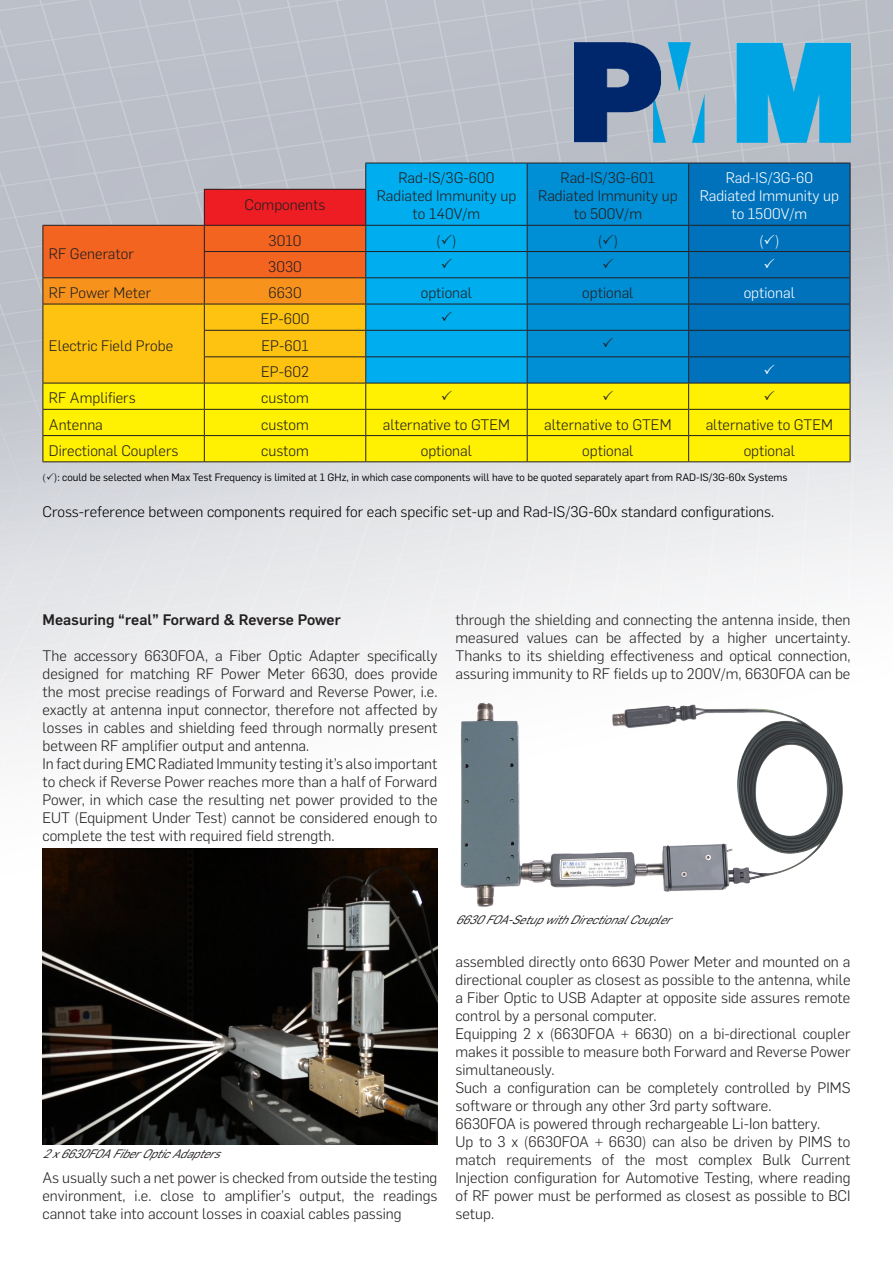
<style>
.page{position:relative;width:893px;height:1263px;background:#fff}
.page>*{position:absolute;margin:0;border:0;box-sizing:border-box;transform-origin:0 0}
.t1{font:300 15px/18px "Flama";color:#231f20;text-align:justify}
.t2{font:300 15px "Flama";color:#000}
.t3{font:300 15px/18px "Flama";color:#fff;text-align:center}
.t4{font:500 15px "Flama";color:#231f20}
.t5{font:italic 12px "Flama";color:#231f20}
.t6{font:10.5px "Flama";color:#000}
.s1{font-family:"Minion Pro";color:#231f20}
</style>
<div class="page">
<img style="left:0;top:0;width:893px;height:1145px">
<img style="left:574px;top:43px;width:276px;height:100px">
<hr style="left:43px;top:461px;width:161px;height:1px;background:#231f20">
<hr style="left:204px;top:461px;width:162px;height:1px;background:#231f20">
<hr style="left:366px;top:461px;width:161px;height:1px;background:#231f20">
<hr style="left:527px;top:461px;width:162px;height:1px;background:#231f20">
<hr style="left:689px;top:461px;width:161px;height:1px;background:#231f20">
<img style="left:43px;top:848px;width:394px;height:297px">
<img style="left:455px;top:657px;width:395px;height:254px">
<svg style="left:43px;top:163px;width:808px;height:298px;background:#84a66d"></svg>
<svg style="left:47px;top:473px;width:7px;height:7px"></svg>
<p class="t1" style="left:49px;top:244px;width:86px">RF Generator</p>
<p class="t1" style="left:245px;top:194px;width:82px">Components</p>
<p class="t1" style="left:398px;top:168px;width:98px">Rad-IS/3G-600</p>
<p class="t1" style="left:377px;top:186px;width:141px;text-align:center">Radiated Immunity up to 140V/m</p>
<p class="t1" style="left:561px;top:168px;width:96px">Rad-IS/3G-601</p>
<p class="t1" style="left:538px;top:186px;width:141px;text-align:center">Radiated Immunity up to 500V/m</p>
<p class="t3" style="left:726px;top:168px;width:89px">Rad-IS/3G-60</p>
<p class="t3" style="left:700px;top:186px;width:141px">Radiated Immunity up to 1500V/m</p>
<p class="t1" style="left:269px;top:230px;width:34px">3010</p>
<p class="t1" style="left:436px;top:230px;width:22px">( )</p>
<p class="t1" style="left:598px;top:230px;width:22px">( )</p>
<p class="t3" style="left:759px;top:230px;width:22px">( )</p>
<p class="t1" style="left:268px;top:257px;width:35px">3030</p>
<p class="t1" style="left:49px;top:283px;width:104px">RF Power Meter</p>
<p class="t1" style="left:268px;top:283px;width:35px">6630</p>
<p class="t1" style="left:421px;top:283px;width:53px">optional</p>
<p class="t1" style="left:582px;top:283px;width:53px">optional</p>
<p class="t3" style="left:744px;top:283px;width:53px">optional</p>
<p class="t1" style="left:49px;top:336px;width:126px">Electric Field Probe</p>
<p class="t1" style="left:261px;top:309px;width:50px">EP-600</p>
<p class="t1" style="left:261px;top:336px;width:49px">EP-601</p>
<p class="t1" style="left:261px;top:362px;width:49px">EP-602</p>
<p class="t1" style="left:49px;top:388px;width:88px">RF Amplifiers</p>
<p class="t1" style="left:261px;top:388px;width:49px">custom</p>
<p class="t1" style="left:49px;top:414px;width:55px">Antenna</p>
<p class="t1" style="left:261px;top:414px;width:49px">custom</p>
<p class="t1" style="left:383px;top:414px;width:129px">alternative to GTEM</p>
<p class="t1" style="left:544px;top:414px;width:129px">alternative to GTEM</p>
<p class="t1" style="left:706px;top:414px;width:129px">alternative to GTEM</p>
<p class="t1" style="left:49px;top:441px;width:131px">Directional Couplers</p>
<p class="t1" style="left:261px;top:441px;width:49px">custom</p>
<p class="t1" style="left:421px;top:441px;width:53px">optional</p>
<p class="t1" style="left:582px;top:441px;width:53px">optional</p>
<p class="t1" style="left:744px;top:441px;width:53px">optional</p>
<p class="t6" style="left:43px;top:470px;width:746px"><span class="s1">(</span> ): could be selected when Max Test Frequency is limited at 1 GHz, in which case components will have to be quoted separately apart from RAD-IS/3G-60x Systems</p>
<p class="t2" style="left:43px;top:502px;width:733px">Cross-reference between components required for each specific set-up and Rad-IS/3G-60x standard configurations.</p>
<p class="t4" style="left:43px;top:609px;width:300px">Measuring “real” Forward &amp; Reverse Power</p>
<p class="t1" style="left:43px;top:646px;width:396px">The accessory 6630FOA, a Fiber Optic Adapter specifically designed for matching RF Power Meter 6630, does provide the most precise readings of Forward and Reverse Power, i.e. exactly at antenna input connector, therefore not affected by losses in cables and shielding feed through normally present between RF amplifier output and antenna.</p>
<p class="t1" style="left:43px;top:754px;width:396px">In fact during EMC Radiated Immunity testing it’s also important to check if Reverse Power reaches more than a half of Forward Power, in which case the resulting net power provided to the EUT (Equipment Under Test) cannot be considered enough to complete the test with required field strength.</p>
<p class="t1" style="left:455px;top:610px;width:396px">through the shielding and connecting the antenna inside, then measured values can be affected by a higher uncertainty.<br>Thanks to its shielding effectiveness and optical connection, assuring immunity to RF fields up to 200V/m, 6630FOA can be</p>
<p class="t5" style="left:43px;top:1145px;width:187px">2x6630FOAFiberOpticAdapters</p>
<p class="t1" style="left:43px;top:1168px;width:396px">As usually such a net power is checked from outside the testing</p>
<p class="t1" style="left:43px;top:1186px;width:396px">environment, i.e. close to amplifier’s output, the readings cannot take into account losses in coaxial cables passing</p>
<p class="t5" style="left:455px;top:911px;width:225px">6630FOA-SetupwithDirectionalCoupler</p>
<p class="t1" style="left:455px;top:952px;width:396px">assembled directly onto 6630 Power Meter and mounted on a directional coupler as closest as possible to the antenna, while a Fiber Optic to USB Adapter at opposite side assures remote control by a personal computer.</p>
<p class="t1" style="left:455px;top:1024px;width:396px">Equipping 2 x (6630FOA + 6630) on a bi-directional coupler makes it possible to measure both Forward and Reverse Power simultaneously.</p>
<p class="t1" style="left:455px;top:1078px;width:396px">Such a configuration can be completely controlled by PIMS software or through any other 3rd party software.</p>
<p class="t1" style="left:455px;top:1114px;width:366px">6630FOA is powered through rechargeable Li-Ion battery.</p>
<p class="t1" style="left:455px;top:1132px;width:396px">Up to 3 x (6630FOA + 6630) can also be driven by PIMS to match requirements of the most complex Bulk Current Injection configuration for Automotive Testing, where reading of RF power must be performed as closest as possible to BCI setup.</p>
</div>
